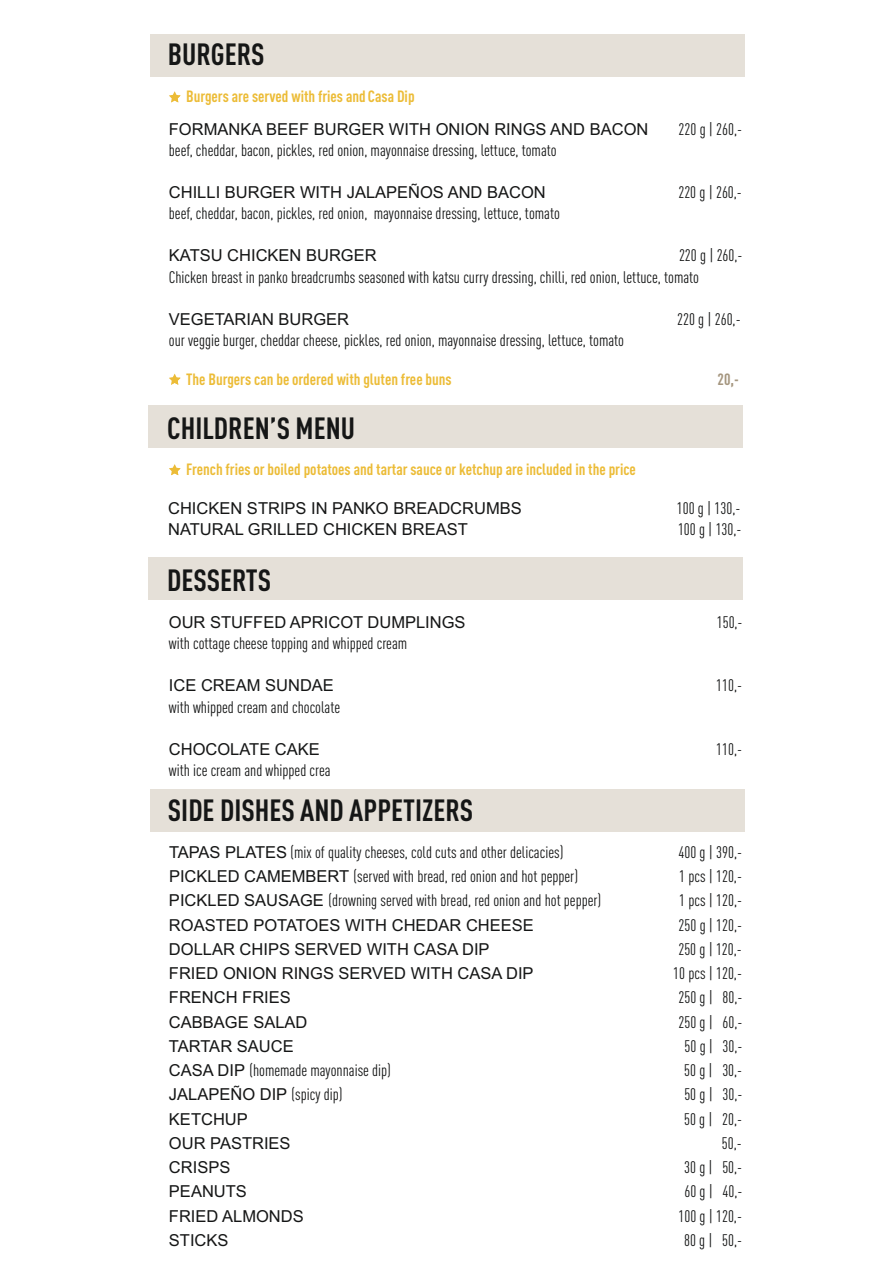
<style>
.page{position:relative;width:893px;height:1263px;background:#fff}
.page>*{position:absolute;margin:0;border:0;box-sizing:border-box;transform-origin:0 0}
.t1{font:700 condensed 30.3px "Adihaus DIN";color:#151616}
.t2{font:condensed 16.5px/21.1px "Adihaus DIN";color:#151616}
.t3{font:16.5px "Arial";color:#151616}
.t4{font:700 condensed 16.05px "Adihaus DIN";color:#ecbc37}
.t5{font:700 condensed 16.05px "Adihaus DIN";color:#a5967f}
.s1{font-family:"Arial";font-stretch:normal}
.s2{font-family:"Adihaus DIN";font-stretch:condensed}
</style>
<div class="page">
<svg style="left:169px;top:91px;width:11px;height:11px"></svg>
<svg style="left:169px;top:374px;width:11px;height:11px"></svg>
<svg style="left:169px;top:464px;width:11px;height:11px"></svg>
<div style="left:150px;top:34px;width:594px;height:43px;background:#e5e0d8"></div>
<div style="left:148px;top:405px;width:595px;height:43px;background:#e5e0d8"></div>
<div style="left:148px;top:557px;width:595px;height:43px;background:#e5e0d8"></div>
<div style="left:150px;top:789px;width:594px;height:43px;background:#e5e0d8"></div>
<h1 class="t1" style="left:168px;top:42px;width:98px">BURGERS</h1>
<p class="t4" style="left:186px;top:90px;width:230px">Burgers are served with fries and Casa Dip</p>
<p class="t3" style="left:169px;top:123px;width:481px">FORMANKA BEEF BURGER WITH ONION RINGS AND BACON</p>
<p class="t2" style="left:679px;top:120px;width:65px">220 g | 260,-</p>
<p class="t2" style="left:169px;top:141px;width:389px">beef, cheddar, bacon, pickles, red onion, mayonnaise dressing, lettuce, tomato</p>
<p class="t3" style="left:169px;top:186px;width:378px">CHILLI BURGER WITH JALAPEÑOS AND BACON</p>
<p class="t2" style="left:678px;top:183px;width:65px">220 g | 260,-</p>
<p class="t2" style="left:169px;top:204px;width:393px">beef, cheddar, bacon, pickles, red onion, mayonnaise dressing, lettuce, tomato</p>
<p class="t3" style="left:169px;top:249px;width:209px">KATSU CHICKEN BURGER</p>
<p class="t2" style="left:169px;top:246px;width:575px;text-indent:510px">220 g | 260,-<br>Chicken breast in panko breadcrumbs seasoned with katsu curry dressing, chilli, red onion, lettuce, tomato</p>
<p class="t3" style="left:169px;top:313px;width:182px">VEGETARIAN BURGER</p>
<p class="t2" style="left:677px;top:310px;width:65px">220 g | 260,-</p>
<p class="t2" style="left:169px;top:331px;width:457px">our veggie burger, cheddar cheese, pickles, red onion, mayonnaise dressing, lettuce, tomato</p>
<p class="t4" style="left:186px;top:372px;width:267px">The Burgers can be ordered with gluten free buns</p>
<p class="t5" style="left:718px;top:372px;width:23px">20,-</p>
<h1 class="t1" style="left:167px;top:416px;width:189px">CHILDREN’S MENU</h1>
<p class="t4" style="left:186px;top:463px;width:451px">French fries or boiled potatoes and tartar sauce or ketchup are included in the price</p>
<p class="t3" style="left:168px;top:502px;width:355px">CHICKEN STRIPS IN PANKO BREADCRUMBS</p>
<p class="t2" style="left:677px;top:499px;width:65px">100 g | 130,-</p>
<p class="t3" style="left:168px;top:523px;width:301px">NATURAL GRILLED CHICKEN BREAST</p>
<p class="t2" style="left:678px;top:520px;width:65px">100 g | 130,-</p>
<h1 class="t1" style="left:167px;top:568px;width:106px">DESSERTS</h1>
<p class="t3" style="left:169px;top:616px;width:298px">OUR STUFFED APRICOT DUMPLINGS</p>
<p class="t2" style="left:717px;top:613px;width:27px">150,-</p>
<p class="t2" style="left:169px;top:634px;width:240px">with cottage cheese topping and whipped cream</p>
<p class="t3" style="left:169px;top:679px;width:167px">ICE CREAM SUNDAE</p>
<p class="t2" style="left:716px;top:676px;width:27px">110,-</p>
<p class="t2" style="left:169px;top:698px;width:173px">with whipped cream and chocolate</p>
<p class="t3" style="left:169px;top:743px;width:152px">CHOCOLATE CAKE</p>
<p class="t2" style="left:716px;top:740px;width:27px">110,-</p>
<p class="t2" style="left:169px;top:761px;width:163px">with ice cream and whipped crea</p>
<h1 class="t1" style="left:168px;top:798px;width:307px">SIDE DISHES AND APPETIZERS</h1>
<p class="t2" style="left:169px;top:843px;width:396px"><span class="s1">TAPAS PLATES</span> (mix of quality cheeses, cold cuts and other delicacies)</p>
<p class="t2" style="left:679px;top:843px;width:65px">400 g | 390,-</p>
<p class="t2" style="left:169px;top:867px;width:410px"><span class="s1">PICKLED CAMEMBERT</span> (served with bread, red onion and hot pepper)</p>
<p class="t2" style="left:679px;top:867px;width:64px">1 pcs | 120,-</p>
<p class="t2" style="left:169px;top:891px;width:434px"><span class="s1">PICKLED SAUSAGE</span> (drowning served with bread, red onion and hot pepper)</p>
<p class="t2" style="left:679px;top:891px;width:64px">1 pcs | 120,-</p>
<p class="t3" style="left:169px;top:918px;width:366px">ROASTED POTATOES WITH CHEDAR CHEESE</p>
<p class="t2" style="left:679px;top:916px;width:65px">250 g | 120,-</p>
<p class="t3" style="left:169px;top:943px;width:322px">DOLLAR CHIPS SERVED WITH CASA DIP</p>
<p class="t2" style="left:678px;top:940px;width:65px">250 g | 120,-</p>
<p class="t3" style="left:169px;top:967px;width:366px">FRIED ONION RINGS SERVED WITH CASA DIP</p>
<p class="t2" style="left:673px;top:964px;width:70px">10 pcs | 120,-</p>
<p class="t3" style="left:169px;top:991px;width:123px">FRENCH FRIES</p>
<p class="t2" style="left:678px;top:988px;width:65px">250 g | 80,-</p>
<p class="t3" style="left:169px;top:1015px;width:140px">CABBAGE SALAD</p>
<p class="t2" style="left:678px;top:1013px;width:65px">250 g | 60,-</p>
<p class="t3" style="left:169px;top:1040px;width:126px">TARTAR SAUCE</p>
<p class="t2" style="left:685px;top:1037px;width:59px">50 g | 30,-</p>
<p class="t2" style="left:169px;top:1061px;width:223px"><span class="s1">CASA DIP</span> (homemade mayonnaise dip)</p>
<p class="t2" style="left:684px;top:1061px;width:59px">50 g | 30,-</p>
<p class="t3" style="left:169px;top:1088px;width:175px">JALAPEÑO DIP <span class="s2">(spicy dip)</span></p>
<p class="t2" style="left:684px;top:1085px;width:59px">50 g | 30,-</p>
<p class="t3" style="left:169px;top:1112px;width:80px">KETCHUP</p>
<p class="t2" style="left:684px;top:1110px;width:59px">50 g | 20,-</p>
<p class="t3" style="left:169px;top:1137px;width:123px">OUR PASTRIES</p>
<p class="t2" style="left:722px;top:1134px;width:21px">50,-</p>
<p class="t3" style="left:169px;top:1161px;width:63px">CRISPS</p>
<p class="t2" style="left:684px;top:1158px;width:59px">30 g | 50,-</p>
<p class="t3" style="left:169px;top:1185px;width:79px">PEANUTS</p>
<p class="t2" style="left:684px;top:1182px;width:59px">60 g | 40,-</p>
<p class="t3" style="left:169px;top:1209px;width:136px">FRIED ALMONDS</p>
<p class="t2" style="left:678px;top:1207px;width:65px">100 g | 120,-</p>
<p class="t3" style="left:169px;top:1234px;width:61px">STICKS</p>
<p class="t2" style="left:684px;top:1231px;width:59px">80 g | 50,-</p>
</div>
